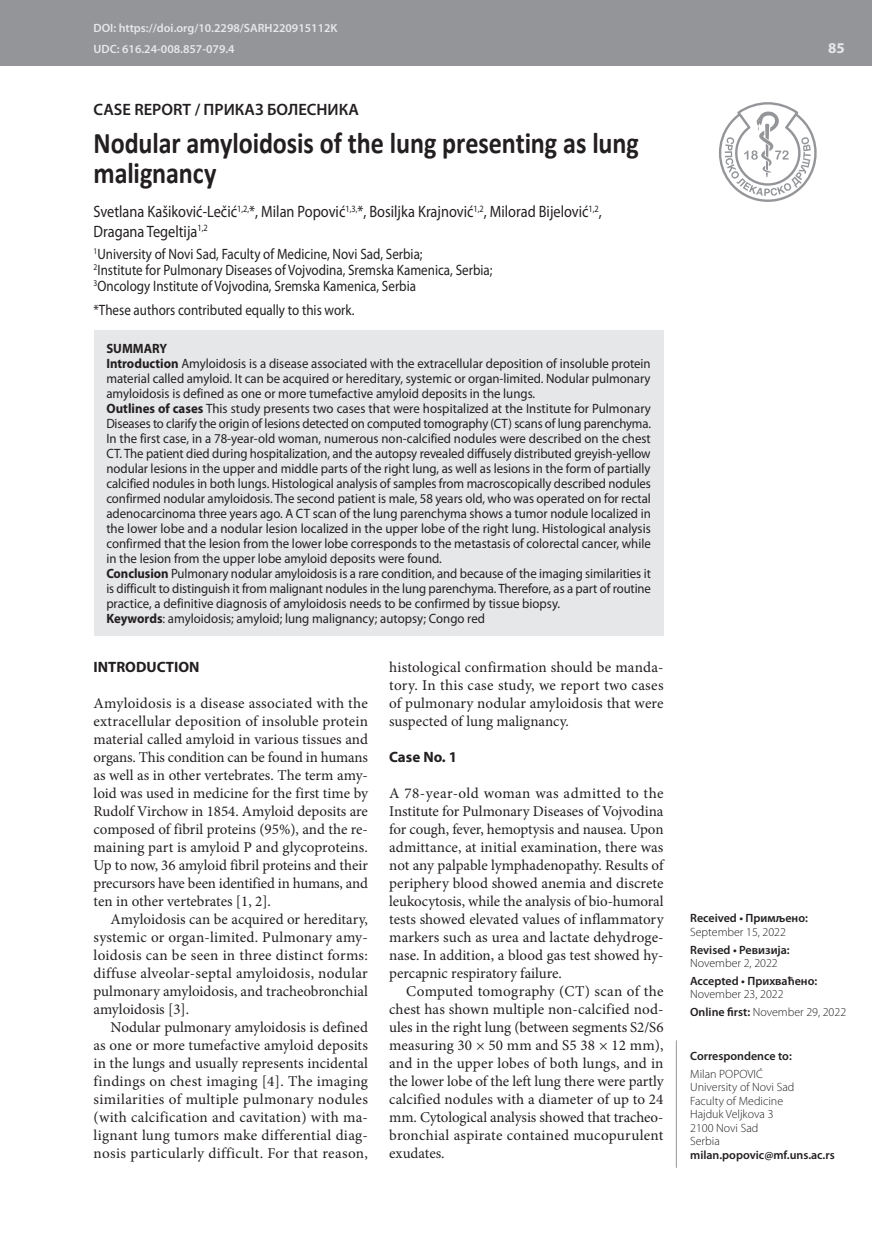
<style>
.page{position:relative;width:872px;height:1234px;background:#fff}
.page>*{position:absolute;margin:0;border:0;box-sizing:border-box;transform-origin:0 0}
.t1{font:700 30px/30px "Calibri";letter-spacing:-.005em;color:#231f20;scale:.87 1}
.t2{font:16.5px/19.5px "Myriad Pro";color:#231f20;scale:.87 1}
.t3{font:600 16.5px "Myriad Pro";color:#231f20}
.t4{font:15px/18px "Minion Pro";color:#231f20;text-align:justify}
.t5{font:15px/15.8px "Myriad Pro";color:#231f20;scale:.87 1}
.t6{font:700 15px "Myriad Pro";color:#231f20}
.t7{font:700 15px "Myriad Pro";color:#e6e7e9}
.t8{font:13.5px/15px "Myriad Pro";color:#231f20;scale:.95 1}
.t9{font:300 12px/13.5px "Myriad Pro";color:#231f20}
.t10{font:600 12px "Myriad Pro";color:#231f20}
.t11{font:600 12px/21.3px "Myriad Pro";color:#e6e7e9}
.s1{font-weight:700}
.s2{font-weight:600}
</style>
<div class="page">
<div style="left:0;top:0;width:872px;height:66px;background:#939598"></div>
<svg style="left:719px;top:102px;width:98px;height:100px"></svg>
<hr style="left:676px;top:1040px;width:1px;height:127px;background:#939598">
<div style="left:94px;top:330px;width:569px;height:305px;background:#e6e7e9"></div>
<p class="t11" style="left:94px;top:17px;width:245px">DOI: https://doi.org/10.2298/SARH220915112K<br>UDC: 616.24-008.857-079.4</p>
<p class="t3" style="left:94px;top:98px;width:267px">CASE REPORT / ПРИКАЗ БОЛЕСНИКА</p>
<h1 class="t1" style="left:94px;top:128px;width:628px">Nodular amyloidosis of the lung presenting as lung malignancy</h1>
<p class="t2" style="left:94px;top:202px;width:586px">Svetlana Kašiković-Lečić<sup>1,2,</sup>*, Milan Popović<sup>1,3,</sup>*, Bosiljka Krajnović<sup>1,2</sup>, Milorad Bijelović<sup>1,2</sup>,<br>Dragana Tegeltija<sup>1,2</sup></p>
<p class="t5" style="left:94px;top:246px;width:460px"><sup>1</sup>University of Novi Sad, Faculty of Medicine, Novi Sad, Serbia;<br><sup>2</sup>Institute for Pulmonary Diseases of Vojvodina, Sremska Kamenica, Serbia;<br><sup>3</sup>Oncology Institute of Vojvodina, Sremska Kamenica, Serbia</p>
<p class="t5" style="left:94px;top:302px;width:301px">*These authors contributed equally to this work.</p>
<p class="t8" style="left:106px;top:340px;width:575px"><span class="s1">SUMMARY<br>Introduction</span> Amyloidosis is a disease associated with the extracellular deposition of insoluble protein material called amyloid. It can be acquired or hereditary, systemic or organ-limited. Nodular pulmonary amyloidosis is defined as one or more tumefactive amyloid deposits in the lungs.<br><span class="s1">Outlines of cases</span> This study presents two cases that were hospitalized at the Institute for Pulmonary Diseases to clarify the origin of lesions detected on computed tomography (CT) scans of lung parenchyma.<br>In the first case, in a 78-year-old woman, numerous non-calcified nodules were described on the chest CT. The patient died during hospitalization, and the autopsy revealed diffusely distributed greyish-yellow nodular lesions in the upper and middle parts of the right lung, as well as lesions in the form of partially calcified nodules in both lungs. Histological analysis of samples from macroscopically described nodules confirmed nodular amyloidosis. The second patient is male, 58 years old, who was operated on for rectal adenocarcinoma three years ago. A CT scan of the lung parenchyma shows a tumor nodule localized in the lower lobe and a nodular lesion localized in the upper lobe of the right lung. Histological analysis confirmed that the lesion from the lower lobe corresponds to the metastasis of colorectal cancer, while in the lesion from the upper lobe amyloid deposits were found.<br><span class="s1">Conclusion</span> Pulmonary nodular amyloidosis is a rare condition, and because of the imaging similarities it is difficult to distinguish it from malignant nodules in the lung parenchyma. Therefore, as a part of routine practice, a definitive diagnosis of amyloidosis needs to be confirmed by tissue biopsy.<br><span class="s1">Keywords</span>: amyloidosis; amyloid; lung malignancy; autopsy; Congo red</p>
<p class="t6" style="left:94px;top:657px;width:107px">INTRODUCTION</p>
<p class="t4" style="left:94px;top:694px;width:276px">Amyloidosis is a disease associated with the extracellular deposition of insoluble protein material called amyloid in various tissues and organs. This condition can be found in humans as well as in other vertebrates. The term amy&shy;loid was used in medicine for the first time by Rudolf Virchow in 1854. Amyloid deposits are composed of fibril proteins (95%), and the re&shy;maining part is amyloid P and glycoproteins.<br>Up to now, 36 amyloid fibril proteins and their precursors have been identified in humans, and ten in other vertebrates [1, 2].</p>
<p class="t4" style="left:94px;top:910px;width:276px;text-indent:17px">Amyloidosis can be acquired or hereditary, systemic or organ-limited. Pulmonary amy&shy;loidosis can be seen in three distinct forms: diffuse alveolar-septal amyloidosis, nodular pulmonary amyloidosis, and tracheobronchial amyloidosis [3].</p>
<p class="t4" style="left:94px;top:1018px;width:276px;text-indent:17px">Nodular pulmonary amyloidosis is defined as one or more tumefactive amyloid deposits in the lungs and usually represents incidental findings on chest imaging [4]. The imaging similarities of multiple pulmonary nodules (with calcification and cavitation) with ma&shy;lignant lung tumors make differential diag&shy;nosis particularly difficult. For that reason,</p>
<p class="t4" style="left:389px;top:658px;width:276px">histological confirmation should be manda&shy;tory. In this case study, we report two cases of pulmonary nodular amyloidosis that were suspected of lung malignancy.</p>
<p class="t6" style="left:389px;top:747px;width:69px">Case No. 1</p>
<p class="t4" style="left:389px;top:784px;width:276px">A 78-year-old woman was admitted to the Institute for Pulmonary Diseases of Vojvodina for cough, fever, hemoptysis and nausea. Upon admittance, at initial examination, there was not any palpable lymphadenopathy. Results of periphery blood showed anemia and discrete leukocytosis, while the analysis of bio-humoral tests showed elevated values of inflammatory markers such as urea and lactate dehydroge&shy;nase. In addition, a blood gas test showed hy&shy;percapnic respiratory failure.</p>
<p class="t4" style="left:389px;top:982px;width:276px;text-indent:17px">Computed tomography (CT) scan of the chest has shown multiple non-calcified nod&shy;ules in the right lung (between segments S2/S6 measuring 30 × 50 mm and S5 38 × 12 mm), and in the upper lobes of both lungs, and in the lower lobe of the left lung there were partly calcified nodules with a diameter of up to 24 mm. Cytological analysis showed that tracheo&shy;bronchial aspirate contained mucopurulent exudates.</p>
<p class="t7" style="left:828px;top:38px;width:18px">85</p>
<p class="t10" style="left:690px;top:910px;width:119px">Received • Примљено:</p>
<p class="t9" style="left:690px;top:924px;width:97px">September 15, 2022</p>
<p class="t10" style="left:690px;top:941px;width:101px">Revised • Ревизија:</p>
<p class="t9" style="left:690px;top:956px;width:89px">November 2, 2022</p>
<p class="t10" style="left:690px;top:972px;width:129px">Accepted • Прихваћено:</p>
<p class="t9" style="left:690px;top:985px;width:157px;line-height:17.7px">November 23, 2022<br><span class="s2">Online first:</span> November 29, 2022</p>
<p class="t10" style="left:690px;top:1047px;width:103px">Correspondence to:</p>
<p class="t9" style="left:690px;top:1066px;width:106px">Milan POPOVIĆ<br>University of Novi Sad<br>Faculty of Medicine<br>Hajduk Veljkova 3<br>2100 Novi Sad<br>Serbia</p>
<p class="t10" style="left:690px;top:1146px;width:146px">milan.popovic@mf.uns.ac.rs</p>
</div>
